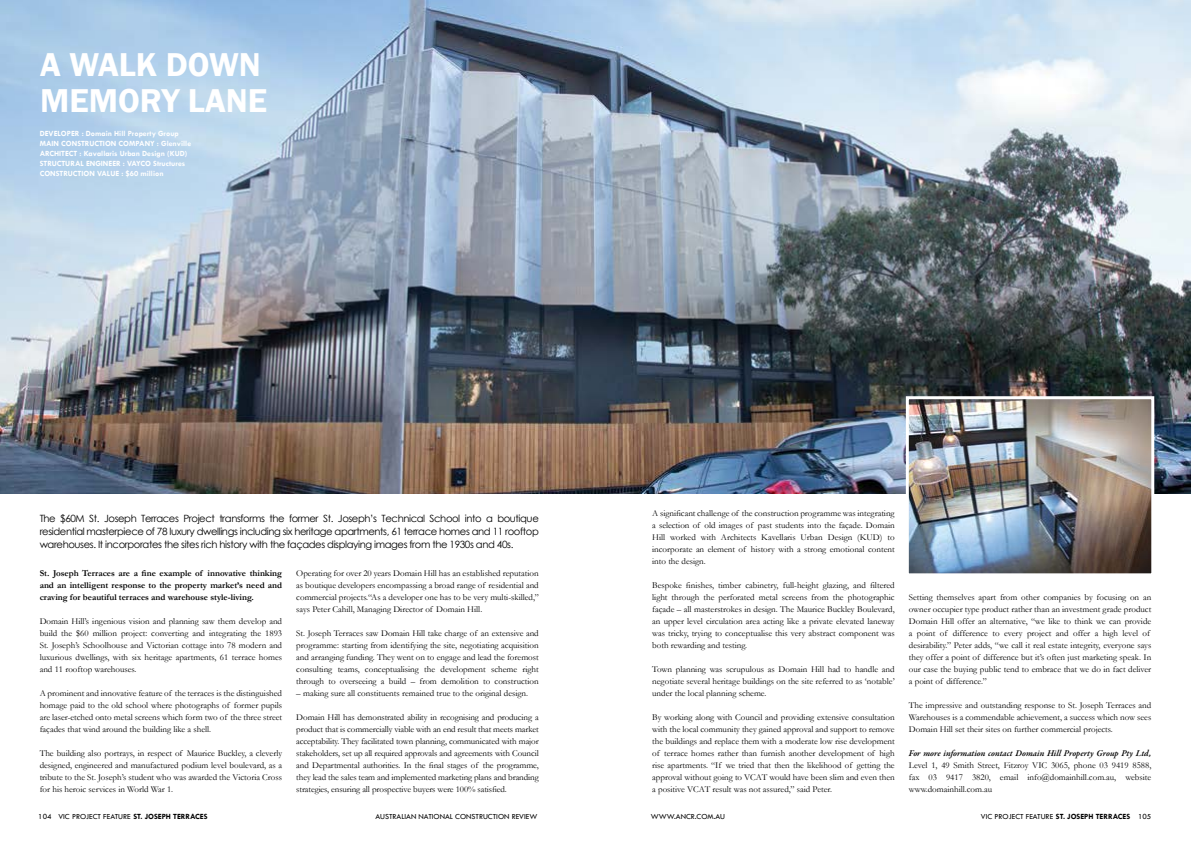
<style>
.page{position:relative;width:1191px;height:842px;background:#fff}
.page>*{position:absolute;margin:0;border:0;box-sizing:border-box;transform-origin:0 0}
.t1{font:600 34px/36px "Franklin Gothic";color:#fff}
.t2{font:10px/13px "Century Gothic";letter-spacing:-.04em;color:#000;text-align:justify}
.t3{font:9px/12px "Garamond";color:#000;text-align:justify}
.t4{font:700 9px/12px "Garamond";color:#000;text-align:justify}
.t5{font:italic 600 9px "Garamond Premr Pro";letter-spacing:-.005em;color:#000}
.t6{font:700 8px/10px "Tw Cen";color:#fff}
.t7{font:8px "Tw Cen";color:#000}
.s1{font-weight:700}
</style>
<div class="page">
<img style="left:0;top:0;width:1191px;height:493px">
<img style="left:904px;top:395px;width:251px;height:179px">
<h1 class="t1" style="left:40px;top:47px;width:228px">A WALK DOWN<br>MEMORY LANE</h1>
<p class="t6" style="left:40px;top:128px;width:27px">DEVELOPER</p>
<p class="t6" style="left:40px;top:128px;width:153px;text-indent:42px">: Domain Hill Property Group<br>MAIN CONSTRUCTION COMPANY : Glenville<br>ARCH</p>
<p class="t6" style="left:40px;top:148px;width:149px;text-indent:40px">: Kavallaris Urban Design (KUD)<br>STRUCTURAL ENGINEER</p>
<p class="t6" style="left:59px;top:148px;width:8px">ITECT</p>
<p class="t6" style="left:40px;top:158px;width:147px;text-indent:83px">: VAYCO Structures<br>CONSTRUCTION VALUE : $60 million</p>
<p class="t2" style="left:40px;top:511px;width:500px">The $60M St. Joseph Terraces Project transforms the former St. Joseph’s Technical School into a boutique residential masterpiece of 78 luxury dwellings including six heritage apartments, 61 terrace homes and 11 rooftop warehouses. It incorporates the sites rich history with the façades displaying images from the 1930s and 40s.</p>
<p class="t4" style="left:40px;top:567px;width:244px">St. Joseph Terraces are a fine example of innovative thinking and an intelligent response to the property market’s need and craving for beautiful terraces and warehouse style-living.</p>
<p class="t3" style="left:40px;top:615px;width:244px">Domain Hill’s ingenious vision and planning saw them develop and build the $60 million project: converting and integrating the 1893<br>St. Joseph’s Schoolhouse and Victorian cottage into 78 modern and luxurious dwellings, with six heritage apartments, 61 terrace homes and 11 rooftop warehouses.</p>
<p class="t3" style="left:40px;top:687px;width:244px">A prominent and innovative feature of the terraces is the distinguished homage paid to the old school where photographs of former pupils are laser-etched onto metal screens which form two of the three street façades that wind around the building like a shell.</p>
<p class="t3" style="left:40px;top:747px;width:244px">The building also portrays, in respect of Maurice Buckley, a cleverly designed, engineered and manufactured podium level boulevard, as a tribute to the St. Joseph’s student who was awarded the Victoria Cross for his heroic services in World War 1.</p>
<p class="t3" style="left:296px;top:567px;width:244px">Operating for over 20 years Domain Hill has an established reputation as boutique developers encompassing a broad range of residential and commercial projects.“As a developer one has to be very multi-skilled,” says Peter Cahill, Managing Director of Domain Hill.</p>
<p class="t3" style="left:296px;top:627px;width:244px">St. Joseph Terraces saw Domain Hill take charge of an extensive and programme: starting from identifying the site, negotiating acquisition and arranging funding. They went on to engage and lead the foremost consulting teams, conceptualising the development scheme right through to overseeing a build – from demolition to construction</p>
<p class="t3" style="left:296px;top:687px;width:233px">– making sure all constituents remained true to the original design.</p>
<p class="t3" style="left:296px;top:711px;width:244px">Domain Hill has demonstrated ability in recognising and producing a product that is commercially viable with an end result that meets market acceptability. They facilitated town planning, communicated with major stakeholders, set up all required approvals and agreements with Council and Departmental authorities. In the final stages of the programme, they lead the sales team and implemented marketing plans and branding strategies, ensuring all prospective buyers were 100% satisfied.</p>
<p class="t3" style="left:652px;top:507px;width:244px">A significant challenge of the construction programme was integrating a selection of old images of past students into the façade. Domain Hill worked with Architects Kavellaris Urban Design (KUD) to incorporate an element of history with a strong emotional content into the design.</p>
<p class="t3" style="left:652px;top:579px;width:244px">Bespoke finishes, timber cabinetry, full-height glazing, and filtered light through the perforated metal screens from the photographic façade – all masterstrokes in design. The Maurice Buckley Boulevard, an upper level circulation area acting like a private elevated laneway was tricky, trying to conceptualise this very abstract component was both rewarding and testing.</p>
<p class="t3" style="left:652px;top:663px;width:244px">Town planning was scrupulous as Domain Hill had to handle and negotiate several heritage buildings on the site referred to as ‘notable’ under the local planning scheme.</p>
<p class="t3" style="left:652px;top:711px;width:244px">By working along with Council and providing extensive consultation with the local community they gained approval and support to remove the buildings and replace them with a moderate low rise development of terrace homes rather than furnish another development of high rise apartments. “If we tried that then the likelihood of getting the approval without going to VCAT would have been slim and even then a positive VCAT result was not assured,” said Peter.</p>
<p class="t3" style="left:909px;top:591px;width:244px;text-align:left">Setting themselves apart from other companies by focusing on an owner occupier type product rather than an investment grade product Domain Hill offer an alternative, “we like to think we can provide a point of difference to every project and offer a high level of desirability.” Peter adds, “we call it real estate integrity, everyone says they offer a point of difference but it’s often just marketing speak. In our case the buying public tend to embrace that we do in fact deliver a point of difference.”</p>
<p class="t3" style="left:909px;top:699px;width:244px">The impressive and outstanding response to St. Joseph Terraces and Warehouses is a commendable achievement, a success which now sees Domain Hill set their sites on further commercial projects.</p>
<p class="t5" style="left:909px;top:748px;width:244px">For more information contact Domain Hill Property Group Pty Ltd,</p>
<p class="t3" style="left:909px;top:759px;width:244px">Level 1, 49 Smith Street, Fitzroy VIC 3065, phone 03 9419 8588, fax 03 9417 3820, email info@domainhill.com.au, website www.domainhill.com.au</p>
<p class="t7" style="left:38px;top:811px;width:171px">104 VIC PROJECT FEATURE <span class="s1">st. joseph terraces</span></p>
<p class="t7" style="left:375px;top:811px;width:163px">AUSTRALIAN NATIONAL CONSTRUCTION REVIEW</p>
<p class="t7" style="left:651px;top:811px;width:76px">WWW.ANCR.COM.AU</p>
<p class="t7" style="left:981px;top:811px;width:172px">VIC PROJECT FEATURE <span class="s1">st. joseph terraces</span> 105</p>
</div>
